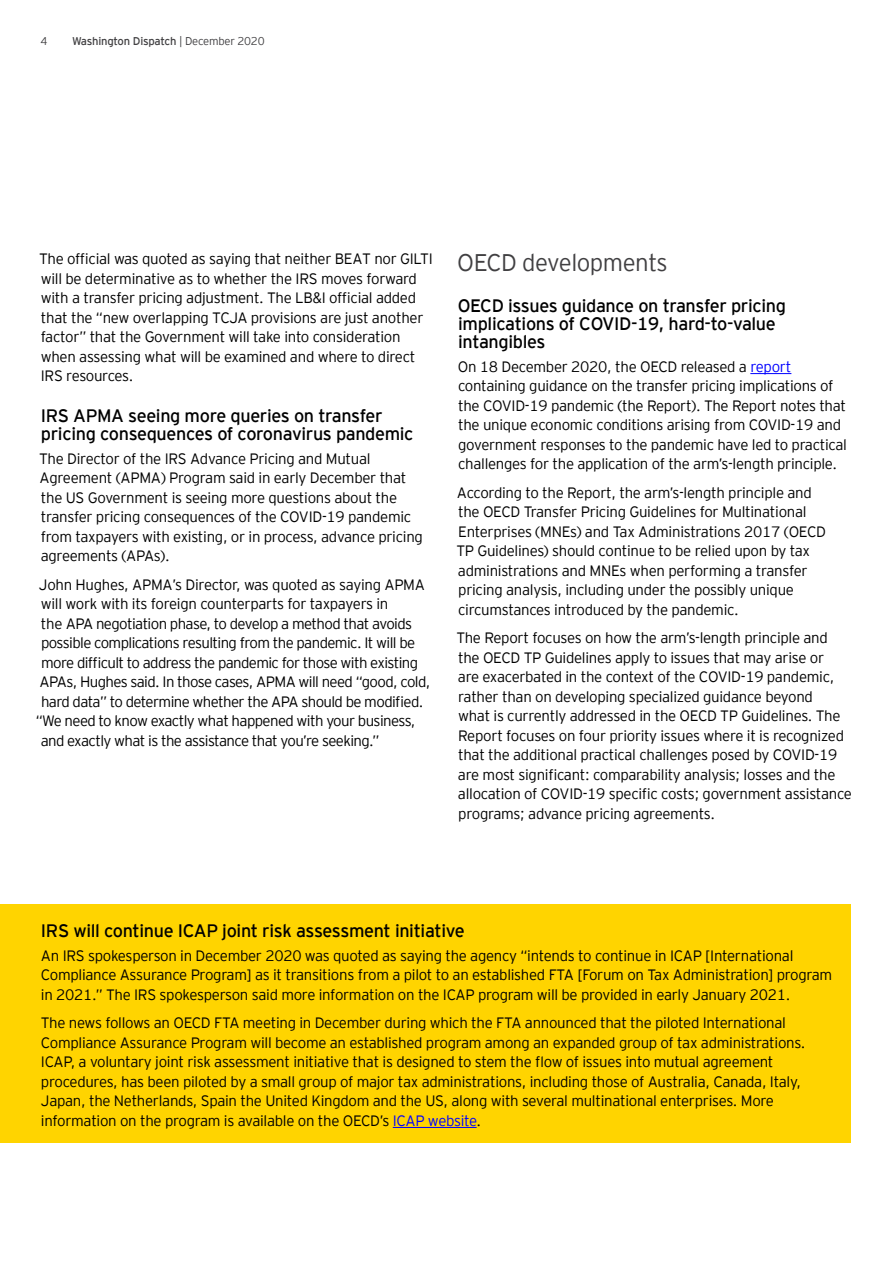
<style>
.page{position:relative;width:893px;height:1263px;background:#fff}
.page>*{position:absolute;margin:0;border:0;box-sizing:border-box;transform-origin:0 0}
.t1{font:300 24px "EY Interstate";letter-spacing:-.02em;color:#414042}
.t2{font:18px/18px "EY Interstate";letter-spacing:-.02em;color:#000}
.t3{font:300 15px/19.5px "EY Interstate";letter-spacing:-.02em;color:#000}
.t4{font:300 15px "EY Interstate";letter-spacing:-.04em;color:#000}
.t5{font:11.25px "EY Interstate";letter-spacing:-.02em;color:#414042}
.t6{font:300 11.25px "EY Interstate";color:#414042}
.s1{font-weight:300}
.s2{color:#00f}
</style>
<div class="page">
<hr style="left:750px;top:373px;width:41px;height:1px;background:#00f">
<div style="left:0;top:905px;width:851px;height:238px;background:#ffd400"></div>
<hr style="left:393px;top:1127px;width:84px;height:1px;background:#00f">
<p class="t6" style="left:40px;top:33px;width:8px">4</p>
<p class="t5" style="left:72px;top:33px;width:194px">Washington Dispatch <span class="s1">| December 2020</span></p>
<p class="t3" style="left:39px;top:248px;width:395px">The official was quoted as saying that neither BEAT nor GILTI will be determinative as to whether the IRS moves forward with a transfer pricing adjustment. The LB&amp;I official added that the “new overlapping TCJA provisions are just another factor” that the Government will take into consideration when assessing what will be examined and where to direct IRS resources.</p>
<p class="t2" style="left:41px;top:405px;width:374px">IRS APMA seeing more queries on transfer pricing consequences of coronavirus pandemic</p>
<p class="t3" style="left:39px;top:448px;width:385px">The Director of the IRS Advance Pricing and Mutual Agreement (APMA) Program said in early December that the US Government is seeing more questions about the transfer pricing consequences of the COVID-19 pandemic from taxpayers with existing, or in process, advance pricing agreements (APAs).</p>
<p class="t3" style="left:39px;top:574px;width:387px">John Hughes, APMA’s Director, was quoted as saying APMA</p>
<p class="t3" style="left:41px;top:593px;width:349px">will work with its foreign counterparts for taxpayers in</p>
<p class="t4" style="left:41px;top:613px;width:373px">the APA negotiation phase, to develop a method that avoids</p>
<p class="t4" style="left:41px;top:632px;width:376px">possible complications resulting from the pandemic. It will be</p>
<p class="t4" style="left:41px;top:652px;width:379px">more difficult to address the pandemic for those with existing</p>
<p class="t4" style="left:40px;top:671px;width:392px">APAs, Hughes said. In those cases, APMA will need “good, cold,</p>
<p class="t4" style="left:41px;top:691px;width:384px">hard data” to determine whether the APA should be modified.</p>
<p class="t4" style="left:36px;top:710px;width:381px">“We need to know exactly what happened with your business,</p>
<p class="t4" style="left:41px;top:730px;width:340px">and exactly what is the assistance that you’re seeking.”</p>
<h1 class="t1" style="left:457px;top:246px;width:212px">OECD developments</h1>
<p class="t2" style="left:458px;top:295px;width:330px">OECD issues guidance on transfer pricing implications of COVID-19, hard-to-value intangibles</p>
<p class="t3" style="left:458px;top:356px;width:391px">On 18 December 2020, the OECD released a <span class="s2">report </span>containing guidance on the transfer pricing implications of the COVID-19 pandemic (the Report). The Report notes that the unique economic conditions arising from COVID-19 and government responses to the pandemic have led to practical challenges for the application of the arm’s-length principle.</p>
<p class="t3" style="left:456px;top:482px;width:371px">According to the Report, the arm’s-length principle and the OECD Transfer Pricing Guidelines for Multinational Enterprises (MNEs) and Tax Administrations 2017 (OECD TP Guidelines) should continue to be relied upon by tax administrations and MNEs when performing a transfer pricing analysis, including under the possibly unique circumstances introduced by the pandemic.</p>
<p class="t3" style="left:456px;top:627px;width:397px">The Report focuses on how the arm’s-length principle and the OECD TP Guidelines apply to issues that may arise or<br>are exacerbated in the context of the COVID-19 pandemic, rather than on developing specialized guidance beyond<br>what is currently addressed in the OECD TP Guidelines. The Report focuses on four priority issues where it is recognized that the additional practical challenges posed by COVID-19 are most significant: comparability analysis; losses and the allocation of COVID-19 specific costs; government assistance programs; advance pricing agreements.</p>
<p class="t2" style="left:41px;top:920px;width:425px">IRS will continue ICAP joint risk assessment initiative</p>
<p class="t3" style="left:41px;top:945px;width:793px">An IRS spokesperson in December 2020 was quoted as saying the agency “intends to continue in ICAP [International<br>Compliance Assurance Program] as it transitions from a pilot to an established FTA [Forum on Tax Administration] program in 2021.” The IRS spokesperson said more information on the ICAP program will be provided in early January 2021.</p>
<p class="t3" style="left:41px;top:1012px;width:766px">The news follows an OECD FTA meeting in December during which the FTA announced that the piloted International Compliance Assurance Program will become an established program among an expanded group of tax administrations.<br>ICAP, a voluntary joint risk assessment initiative that is designed to stem the flow of issues into mutual agreement procedures, has been piloted by a small group of major tax administrations, including those of Australia, Canada, Italy, Japan, the Netherlands, Spain the United Kingdom and the US, along with several multinational enterprises. More information on the program is available on the OECD’s <span class="s2">ICAP website</span>.</p>
</div>
